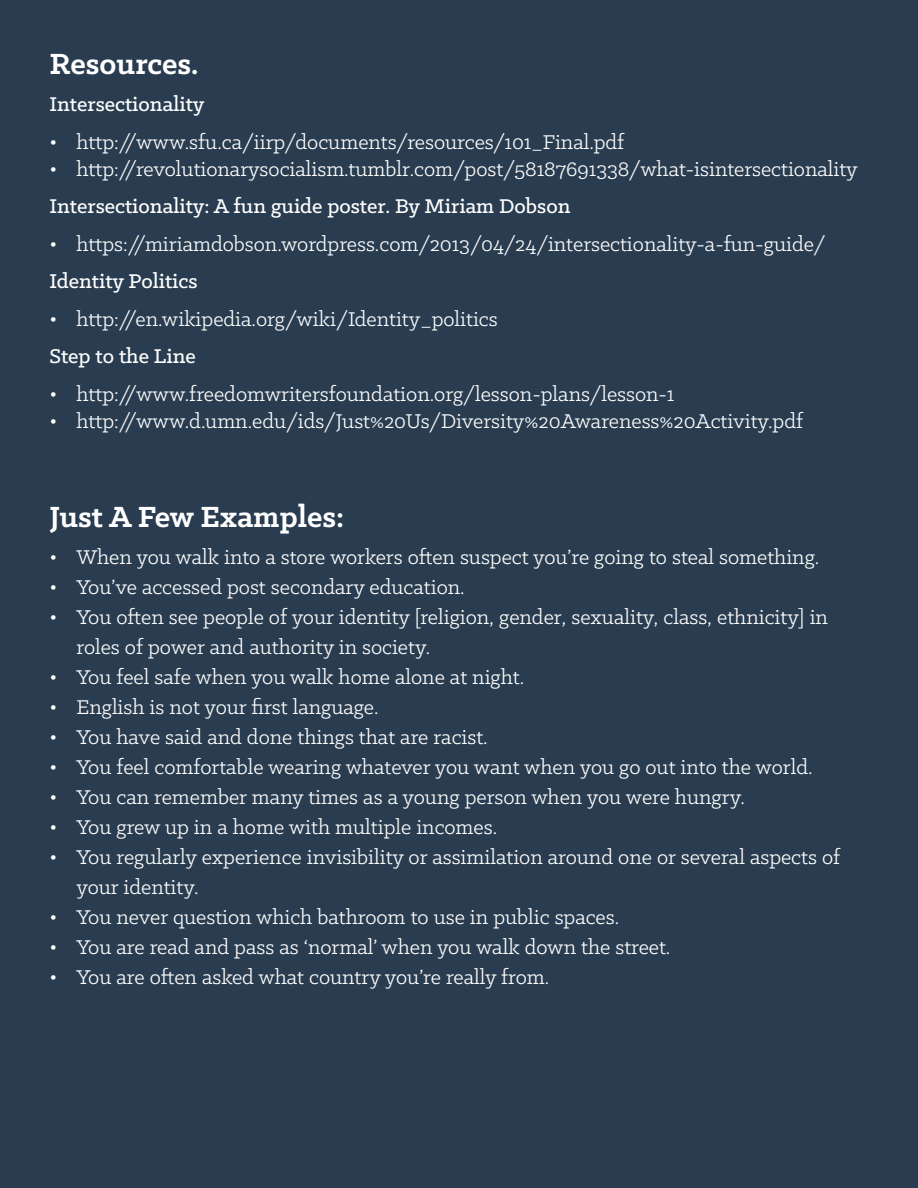
<style>
.page{position:relative;width:918px;height:1188px;background:#2a3d50}
.page>*{position:absolute;margin:0;border:0;box-sizing:border-box;transform-origin:0 0}
.t1{font:700 33px "Klinic Slab";color:#fff}
.t2{font:22.5px/30px "Klinic Slab";color:#fff}
.t3{font:500 22.5px "Klinic Slab";color:#fff}
</style>
<div class="page">
<h1 class="t1" style="left:50px;top:42px;width:151px">Resources.</h1>
<p class="t3" style="left:50px;top:90px;width:157px">Intersectionality</p>
<p class="t2" style="left:50px;top:126px;width:576px">• http://www.sfu.ca/iirp/documents/resources/101_Final.pdf</p>
<p class="t2" style="left:50px;top:153px;width:810px">• http://revolutionarysocialism.tumblr.com/post/58187691338/what-isintersectionality</p>
<p class="t3" style="left:50px;top:192px;width:522px">Intersectionality: A fun guide poster. By Miriam Dobson</p>
<p class="t2" style="left:50px;top:228px;width:777px">• https://miriamdobson.wordpress.com/2013/04/24/intersectionality-a-fun-guide/</p>
<p class="t3" style="left:50px;top:267px;width:150px">Identity Politics</p>
<p class="t2" style="left:50px;top:303px;width:450px">• http://en.wikipedia.org/wiki/Identity_politics</p>
<p class="t3" style="left:50px;top:342px;width:148px">Step to the Line</p>
<p class="t2" style="left:50px;top:378px;width:626px">• http://www.freedomwritersfoundation.org/lesson-plans/lesson-1</p>
<p class="t2" style="left:50px;top:405px;width:755px">• http://www.d.umn.edu/ids/Just%20Us/Diversity%20Awareness%20Activity.pdf</p>
<h1 class="t1" style="left:50px;top:495px;width:296px">Just A Few Examples:</h1>
<p class="t2" style="left:50px;top:542px;width:771px">• When you walk into a store workers often suspect you’re going to steal something.</p>
<p class="t2" style="left:50px;top:572px;width:417px">• You’ve accessed post secondary education.</p>
<p class="t2" style="left:76px;top:602px;width:753px;text-indent:-27px">• You often see people of your identity [religion, gender, sexuality, class, ethnicity] in roles of power and authority in society.</p>
<p class="t2" style="left:50px;top:662px;width:476px">• You feel safe when you walk home alone at night.</p>
<p class="t2" style="left:50px;top:692px;width:331px">• English is not your first language.</p>
<p class="t2" style="left:50px;top:722px;width:440px">• You have said and done things that are racist.</p>
<p class="t2" style="left:50px;top:752px;width:765px">• You feel comfortable wearing whatever you want when you go out into the world.</p>
<p class="t2" style="left:50px;top:782px;width:697px">• You can remember many times as a young person when you were hungry.</p>
<p class="t2" style="left:50px;top:812px;width:449px">• You grew up in a home with multiple incomes.</p>
<p class="t2" style="left:76px;top:842px;width:765px;text-indent:-27px">• You regularly experience invisibility or assimilation around one or several aspects of your identity.</p>
<p class="t2" style="left:50px;top:902px;width:571px">• You never question which bathroom to use in public spaces.</p>
<p class="t2" style="left:50px;top:931px;width:622px">• You are read and pass as ‘normal’ when you walk down the street.</p>
<p class="t2" style="left:50px;top:961px;width:501px">• You are often asked what country you’re really from.</p>
</div>
